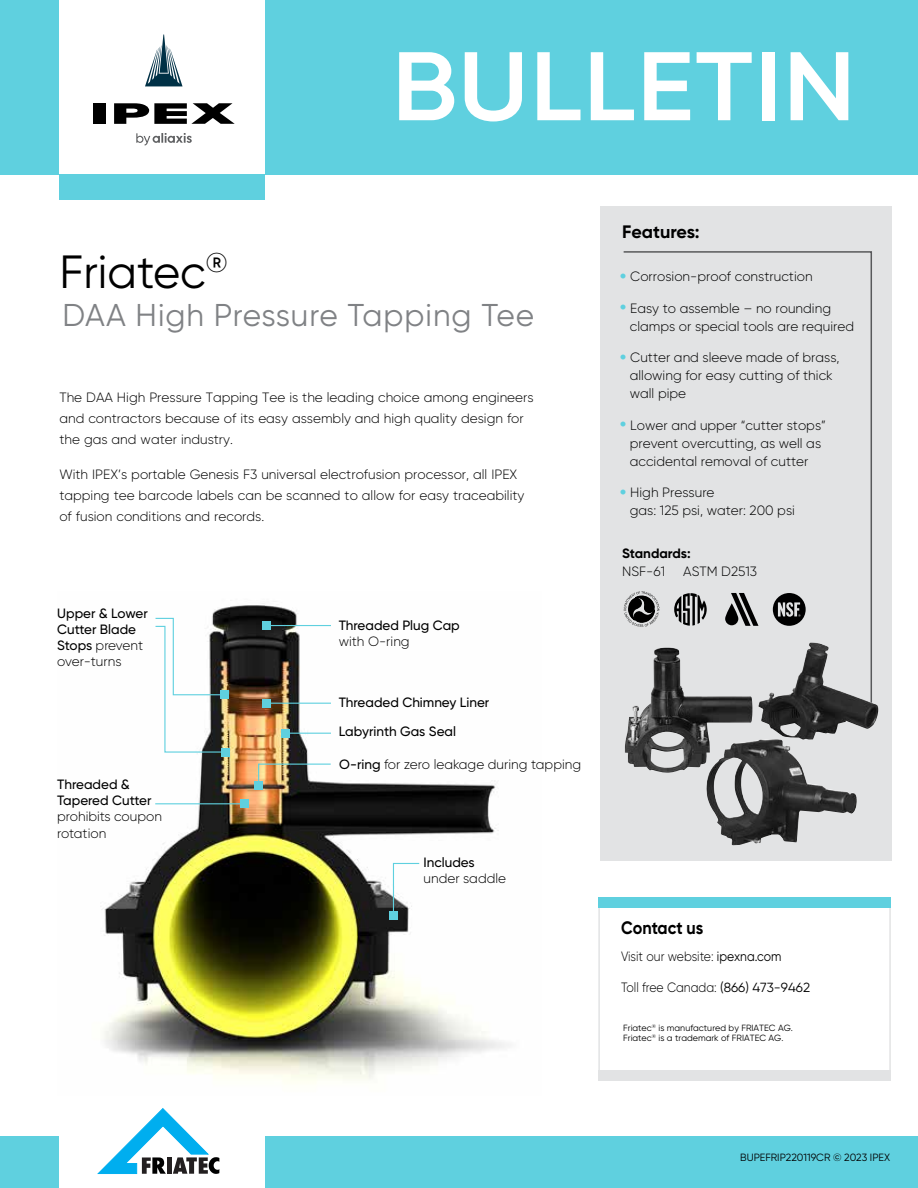
<style>
.page{position:relative;width:918px;height:1188px;background:#fff}
.page>*{position:absolute;margin:0;border:0;box-sizing:border-box;transform-origin:0 0}
.t1{font:600 97.2px "Gilroy";letter-spacing:.01em;color:#fff;scale:1.11 1}
.t2{font:46.5px "Gilroy";color:#000}
.t3{font:31.5px "Gilroy";letter-spacing:.03em;color:#808285}
.t4{font:700 18px "Gilroy";color:#000}
.t5{font:700 18px "Gilroy";color:#000;scale:.9 1}
.t6{font:300 13.5px/18px "Gilroy";color:#000}
.t7{font:500 13.5px/16.2px "Gilroy";color:#000}
.t8{font:300 13.5px "Gilroy";color:#000;scale:.9 1}
.t9{font:700 13.5px "Gilroy";color:#000}
.t10{font:10.5px "Gilroy";color:#000}
.t11{font:9px/10.8px "Gilroy";color:#000}
.s1{font-weight:300}
.s2{font-weight:500}
.s3{font-size:28.5px;color:#5fd0df}
.s4{font-weight:400}
.s5{font-weight:400;font-size:13.2px}
</style>
<div class="page">
<div style="left:0;top:1136px;width:918px;height:52px;background:#5fd0df"></div>
<div style="left:0;top:0;width:918px;height:174px;background:#5fd0df"></div>
<div style="left:59px;top:0;width:206px;height:193px;background:#fff"></div>
<div style="left:93px;top:103px;width:13px;height:21px;background:#000"></div>
<svg style="left:114px;top:103px;width:121px;height:21px"></svg>
<svg style="left:145px;top:34px;width:38px;height:52px"></svg>
<svg style="left:136px;top:133px;width:56px;height:13px"></svg>
<div style="left:59px;top:1132px;width:206px;height:56px;background:#fff"></div>
<div style="left:600px;top:206px;width:291px;height:655px;background:#e2e3e4"></div>
<svg style="left:623px;top:251px;width:249px;height:391px"></svg>
<div style="left:59px;top:174px;width:206px;height:26px;background:#5fd0df"></div>
<svg style="left:98px;top:1108px;width:121px;height:66px"></svg>
<hr style="left:598px;top:898px;width:2px;height:183px;background:#e2e3e4">
<hr style="left:889px;top:898px;width:2px;height:183px;background:#e2e3e4">
<div style="left:598px;top:897px;width:293px;height:11px;background:#5fd0df"></div>
<div style="left:598px;top:1070px;width:293px;height:11px;background:#e2e3e4"></div>
<img style="left:101px;top:605px;width:408px;height:479px">
<div style="left:221px;top:748px;width:9px;height:9px;background:#5fd0df"></div>
<svg style="left:154px;top:617px;width:73px;height:136px"></svg>
<div style="left:220px;top:690px;width:9px;height:9px;background:#5fd0df"></div>
<hr style="left:155px;top:803px;width:90px;height:1px;background:#5fd0df">
<div style="left:240px;top:799px;width:9px;height:9px;background:#5fd0df"></div>
<hr style="left:266px;top:625px;width:65px;height:1px;background:#5fd0df">
<div style="left:262px;top:621px;width:9px;height:9px;background:#5fd0df"></div>
<hr style="left:266px;top:703px;width:65px;height:1px;background:#5fd0df">
<div style="left:262px;top:699px;width:9px;height:9px;background:#5fd0df"></div>
<hr style="left:285px;top:733px;width:46px;height:1px;background:#5fd0df">
<div style="left:281px;top:729px;width:9px;height:9px;background:#5fd0df"></div>
<svg style="left:258px;top:763px;width:74px;height:24px"></svg>
<div style="left:254px;top:781px;width:9px;height:9px;background:#5fd0df"></div>
<svg style="left:392px;top:862px;width:28px;height:55px"></svg>
<div style="left:389px;top:911px;width:9px;height:9px;background:#5fd0df"></div>
<img style="left:625px;top:647px;width:81px;height:126px">
<img style="left:706px;top:642px;width:173px;height:203px">
<svg style="left:731px;top:593px;width:27px;height:33px"></svg>
<svg style="left:725px;top:603px;width:13px;height:22px"></svg>
<svg style="left:773px;top:593px;width:33px;height:33px"></svg>
<svg style="left:624px;top:591px;width:35px;height:36px"></svg>
<svg style="left:674px;top:593px;width:33px;height:33px"></svg>
<h1 class="t1" style="left:392px;top:26px;width:420px">BULLETIN</h1>
<h2 class="t2" style="left:59px;top:243px;width:170px">Friatec<sup>®</sup></h2>
<h3 class="t3" style="left:62px;top:295px;width:473px">DAA High Pressure Tapping Tee</h3>
<p class="t6" style="left:59px;top:387px;width:476px;line-height:21px">The DAA High Pressure Tapping Tee is the leading choice among engineers and contractors because of its easy assembly and high quality design for the gas and water industry.</p>
<p class="t6" style="left:59px;top:463px;width:467px;line-height:21px">With IPEX’s portable Genesis F3 universal electrofusion processor, all IPEX tapping tee barcode labels can be scanned to allow for easy traceability of fusion conditions and records.</p>
<p class="t7" style="left:57px;top:605px;width:92px">Upper &amp; Lower<br>Cutter Blade<br>Stops <span class="s1">prevent over-turns</span></p>
<p class="t7" style="left:57px;top:776px;width:96px">Threaded &amp;<br>Tapered Cutter</p>
<p class="t6" style="left:57px;top:809px;width:106px;line-height:16.2px">prohibits coupon rotation</p>
<p class="t7" style="left:339px;top:617px;width:123px">Threaded Plug Cap</p>
<p class="t6" style="left:339px;top:632px;width:73px">with O-ring</p>
<p class="t7" style="left:339px;top:688px;width:152px;line-height:29px">Threaded Chimney Liner<br>Labyrinth Gas Seal</p>
<p class="t6" style="left:339px;top:755px;width:243px"><span class="s2">O-ring</span> for zero leakage during tapping</p>
<p class="t7" style="left:424px;top:854px;width:53px">Includes</p>
<p class="t6" style="left:424px;top:869px;width:84px">under saddle</p>
<h3 class="t4" style="left:622px;top:220px;width:79px">Features:</h3>
<p class="t6" style="left:619px;top:268px;width:195px"><span class="s3">•</span> Corrosion-proof construction</p>
<p class="t6" style="left:630px;top:299px;width:226px;text-indent:-11px"><span class="s3">•</span> Easy to assemble – no rounding clamps or special tools are required</p>
<p class="t6" style="left:630px;top:349px;width:211px;text-indent:-11px"><span class="s3">•</span> Cutter and sleeve made of brass, allowing for easy cutting of thick wall pipe</p>
<p class="t6" style="left:619px;top:416px;width:208px;text-align:center"><span class="s3">•</span> Lower and upper “cutter stops” prevent overcutting, as well as accidental removal of cutter</p>
<p class="t6" style="left:630px;top:484px;width:167px;text-indent:-11px"><span class="s3">•</span> High Pressure<br>gas: 125 psi, water: 200 psi</p>
<p class="t9" style="left:622px;top:545px;width:70px">Standards:</p>
<p class="t6" style="left:622px;top:562px;width:44px">NSF-61</p>
<p class="t6" style="left:683px;top:562px;width:76px">ASTM D2513</p>
<h3 class="t5" style="left:621px;top:916px;width:93px">Contact us</h3>
<p class="t8" style="left:621px;top:948px;width:180px">Visit our website: <span class="s4">ipexna.com</span></p>
<p class="t8" style="left:621px;top:979px;width:212px">Toll free Canada: <span class="s5">(866) 473-9462</span></p>
<p class="t11" style="left:623px;top:1022px;width:171px">Friatec<sup>®</sup> is manufactured by FRIATEC AG.<br>Friatec<sup>®</sup> is a trademark of FRIATEC AG.</p>
<p class="t10" style="left:740px;top:1151px;width:151px">BUPEFRIP220119CR © 2023 IPEX</p>
</div>
